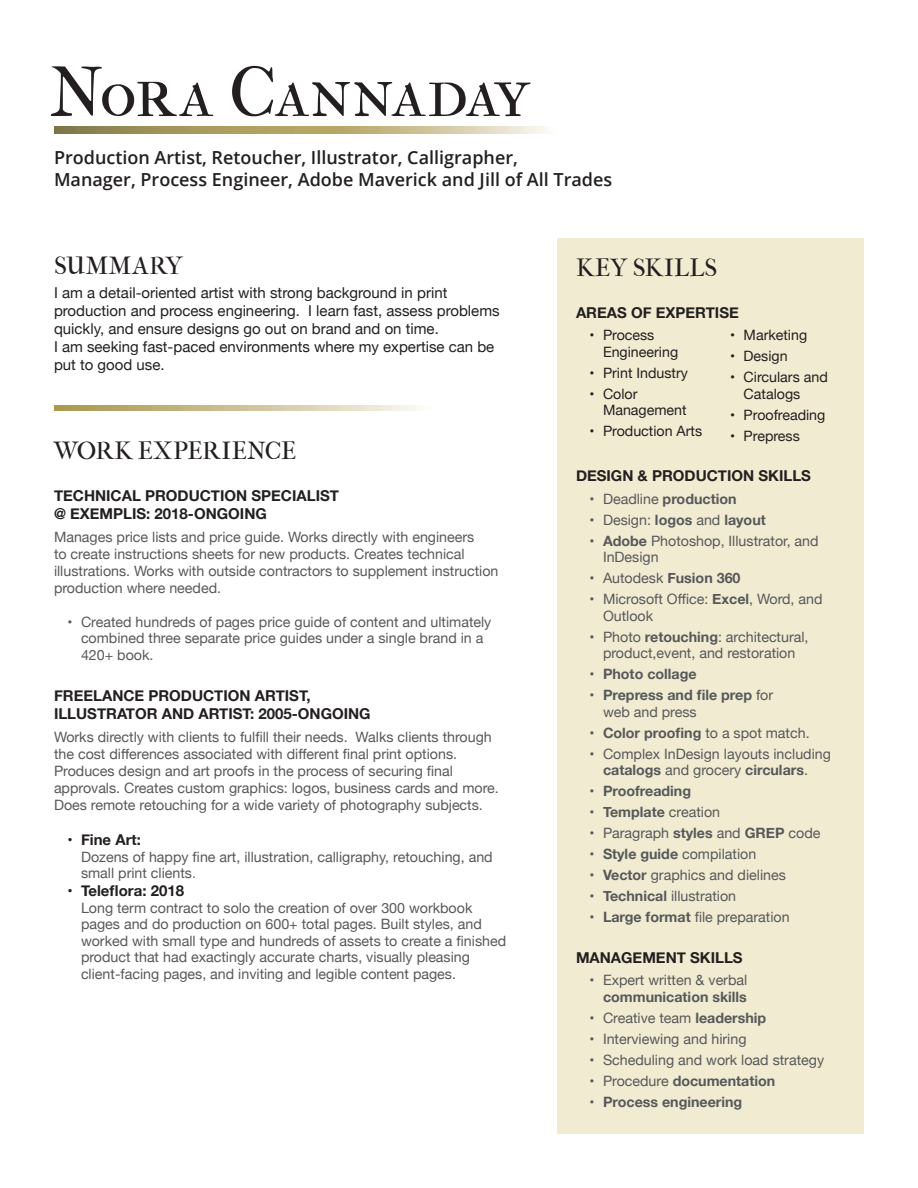
<style>
.page{position:relative;width:918px;height:1188px;background:#fff}
.page>*{position:absolute;margin:0;border:0;box-sizing:border-box;transform-origin:0 0}
.t1{font:60px "IM FELL French Canon Roman SC";letter-spacing:-.015em;color:#231f20}
.t2{font:21px "IM FELL French Canon Roman SC";letter-spacing:.01em;color:#231f20}
.t3{font:21px "IM FELL French Canon Roman SC";letter-spacing:.035em;color:#231f20}
.Sub_Header{font:600 18px/21.6px "Open Sans";color:#231f20}
.Base_Copy{font:15px/18px "Helvetica Neue";color:#231f20}
.Subhead_2{font:700 15px/18px "Helvetica Neue";color:#231f20}
.Job_Description{font:14.25px/17.1px "Helvetica Neue";color:#57585a}
.Indented_Base_Copy{font:14.25px/16.5px "Helvetica Neue";color:#57585a}
.t4{font:700 14.25px/16.5px "Helvetica Neue";color:#57585a}
.t5{font:14.25px/16.5px "Helvetica Neue";color:#231f20}
.s1{font-weight:700}
.s2{font-weight:300}
.s3{font-weight:400}
</style>
<div class="page">
<div style="left:557px;top:238px;width:306px;height:895px;background:#f0ebd1"></div>
<svg style="left:54px;top:405px;width:365px;height:6px"></svg>
<svg style="left:54px;top:126px;width:288px;height:7px"></svg>
<svg style="left:342px;top:126px;width:204px;height:7px"></svg>
<p class="t1" style="left:50px;top:53px;width:481px">Nora Cannaday</p>
<p class="Sub_Header" style="left:54px;top:146px;width:560px">Production Artist, Retoucher, Illustrator, Calligrapher,<br>Manager, Process Engineer, Adobe Maverick and Jill of All Trades</p>
<p class="t3" style="left:54px;top:252px;width:130px">SUMMARY</p>
<p class="Base_Copy" style="left:54px;top:284px;width:447px">I am a detail-oriented artist with strong background in print production and process engineering. I learn fast, assess problems quickly, and ensure designs go out on brand and on time.<br>I am seeking fast-paced environments where my expertise can be put to good use.</p>
<p class="t2" style="left:54px;top:437px;width:244px">WORK EXPERIENCE</p>
<p class="Subhead_2" style="left:54px;top:487px;width:286px">TECHNICAL PRODUCTION SPECIALIST @ EXEMPLIS: 2018-ONGOING</p>
<p class="Job_Description" style="left:54px;top:529px;width:446px">Manages price lists and price guide. Works directly with engineers<br>to create instructions sheets for new products. Creates technical illustrations. Works with outside contractors to supplement instruction production where needed.</p>
<p class="Job_Description" style="left:81px;top:614px;width:412px;text-indent:-14px"><span class="s1">•</span> Created hundreds of pages price guide of content and ultimately combined three separate price guides under a single brand in a<br>420+ book.</p>
<p class="Subhead_2" style="left:54px;top:687px;width:318px">FREELANCE PRODUCTION ARTIST,<br>ILLUSTRATOR AND ARTIST: 2005-ONGOING</p>
<p class="Job_Description" style="left:54px;top:729px;width:446px">Works directly with clients to fulfill their needs. Walks clients through the cost differences associated with different final print options.<br>Produces design and art proofs in the process of securing final approvals. Creates custom graphics: logos, business cards and more.<br>Does remote retouching for a wide variety of photography subjects.</p>
<p class="Subhead_2" style="left:68px;top:831px;width:75px">• Fine Art:</p>
<p class="Indented_Base_Copy" style="left:81px;top:849px;width:413px">Dozens of happy fine art, illustration, calligraphy, retouching, and small print clients<span class="s2">.</span></p>
<p class="Subhead_2" style="left:68px;top:882px;width:118px">• Teleflora: 2018</p>
<p class="Indented_Base_Copy" style="left:81px;top:900px;width:427px">Long term contract to solo the creation of over 300 workbook pages and do production on 600+ total pages. Built styles, and worked with small type and hundreds of assets to create a finished product that had exactingly accurate charts, visually pleasing client-facing pages, and inviting and legible content pages.</p>
<p class="t2" style="left:576px;top:254px;width:143px">KEY SKILLS</p>
<p class="Subhead_2" style="left:576px;top:304px;width:164px">AREAS OF EXPERTISE</p>
<p class="t5" style="left:603px;top:328px;width:77px;text-indent:-14px"><span class="s1">•</span> Process<br>Engineering</p>
<p class="t5" style="left:590px;top:365px;width:100px"><span class="s1">•</span> Print Industry</p>
<p class="t5" style="left:603px;top:386px;width:85px;text-indent:-14px"><span class="s1">•</span> Color<br>Management</p>
<p class="t5" style="left:590px;top:424px;width:114px"><span class="s1">•</span> Production Arts</p>
<p class="t5" style="left:730px;top:328px;width:79px"><span class="s1">•</span> Marketing</p>
<p class="t5" style="left:730px;top:349px;width:59px"><span class="s1">•</span> Design</p>
<p class="t5" style="left:744px;top:370px;width:86px;text-indent:-14px"><span class="s1">•</span> Circulars and<br>Catalogs</p>
<p class="t5" style="left:730px;top:407px;width:97px"><span class="s1">•</span> Proofreading</p>
<p class="t5" style="left:730px;top:428px;width:71px"><span class="s1">•</span> Prepress</p>
<p class="Subhead_2" style="left:576px;top:467px;width:237px">DESIGN &amp; PRODUCTION SKILLS</p>
<p class="t4" style="left:590px;top:491px;width:149px">• <span class="s3">Deadline</span> production</p>
<p class="t4" style="left:590px;top:512px;width:178px">• <span class="s3">Design:</span> logos <span class="s3">and</span> layout</p>
<p class="Job_Description" style="left:603px;top:533px;width:217px;line-height:16.5px;text-indent:-14px"><span class="s1">• Adobe</span> Photoshop, Illustrator, and<br>InDesign</p>
<p class="t4" style="left:590px;top:570px;width:153px">• <span class="s3">Autodesk</span> Fusion 360</p>
<p class="Job_Description" style="left:603px;top:592px;width:221px;line-height:16.5px;text-indent:-14px"><span class="s1">•</span> Microsoft Office: <span class="s1">Excel</span>, Word, and<br>Outlook</p>
<p class="Job_Description" style="left:590px;top:629px;width:221px;line-height:16.5px;text-align:center"><span class="s1">•</span> Photo <span class="s1">retouching</span>: architectural, product,event, and restoration</p>
<p class="t4" style="left:590px;top:666px;width:109px">• Photo collage</p>
<p class="t4" style="left:603px;top:687px;width:172px;text-indent:-14px">• Prepress and file prep <span class="s3">for web and press</span></p>
<p class="t4" style="left:590px;top:725px;width:222px">• Color proofing <span class="s3">to a spot match.</span></p>
<p class="Job_Description" style="left:603px;top:746px;width:230px;line-height:16.5px;text-indent:-14px"><span class="s1">•</span> Complex InDesign layouts including <span class="s1">catalogs</span> and grocery <span class="s1">circulars</span>.</p>
<p class="t4" style="left:590px;top:783px;width:103px">• Proofreading</p>
<p class="t4" style="left:590px;top:804px;width:132px">• Template <span class="s3">creation</span></p>
<p class="Job_Description" style="left:590px;top:825px;width:232px"><span class="s1">•</span> Paragraph <span class="s1">styles</span> and <span class="s1">GREP</span> code</p>
<p class="t4" style="left:590px;top:846px;width:168px">• Style guide <span class="s3">compilation</span></p>
<p class="Job_Description" style="left:590px;top:867px;width:198px"><span class="s1">• Vector</span> graphics and dielines</p>
<p class="Job_Description" style="left:590px;top:888px;width:148px"><span class="s1">• Technical</span> illustration</p>
<p class="Job_Description" style="left:590px;top:909px;width:202px"><span class="s1">• Large format</span> file preparation</p>
<p class="Subhead_2" style="left:576px;top:949px;width:168px">MANAGEMENT SKILLS</p>
<p class="t4" style="left:590px;top:972px;width:159px;text-align:right">• <span class="s3">Expert written &amp; verbal </span>communication skills</p>
<p class="Job_Description" style="left:590px;top:1010px;width:178px"><span class="s1">•</span> Creative team <span class="s1">leadership</span></p>
<p class="Job_Description" style="left:590px;top:1031px;width:159px"><span class="s1">•</span> Interviewing and hiring</p>
<p class="Job_Description" style="left:590px;top:1052px;width:236px"><span class="s1">•</span> Scheduling and work load strategy</p>
<p class="t4" style="left:590px;top:1073px;width:187px">• <span class="s3">Procedure</span> documentation</p>
<p class="t4" style="left:590px;top:1094px;width:154px">• Process engineering</p>
</div>
